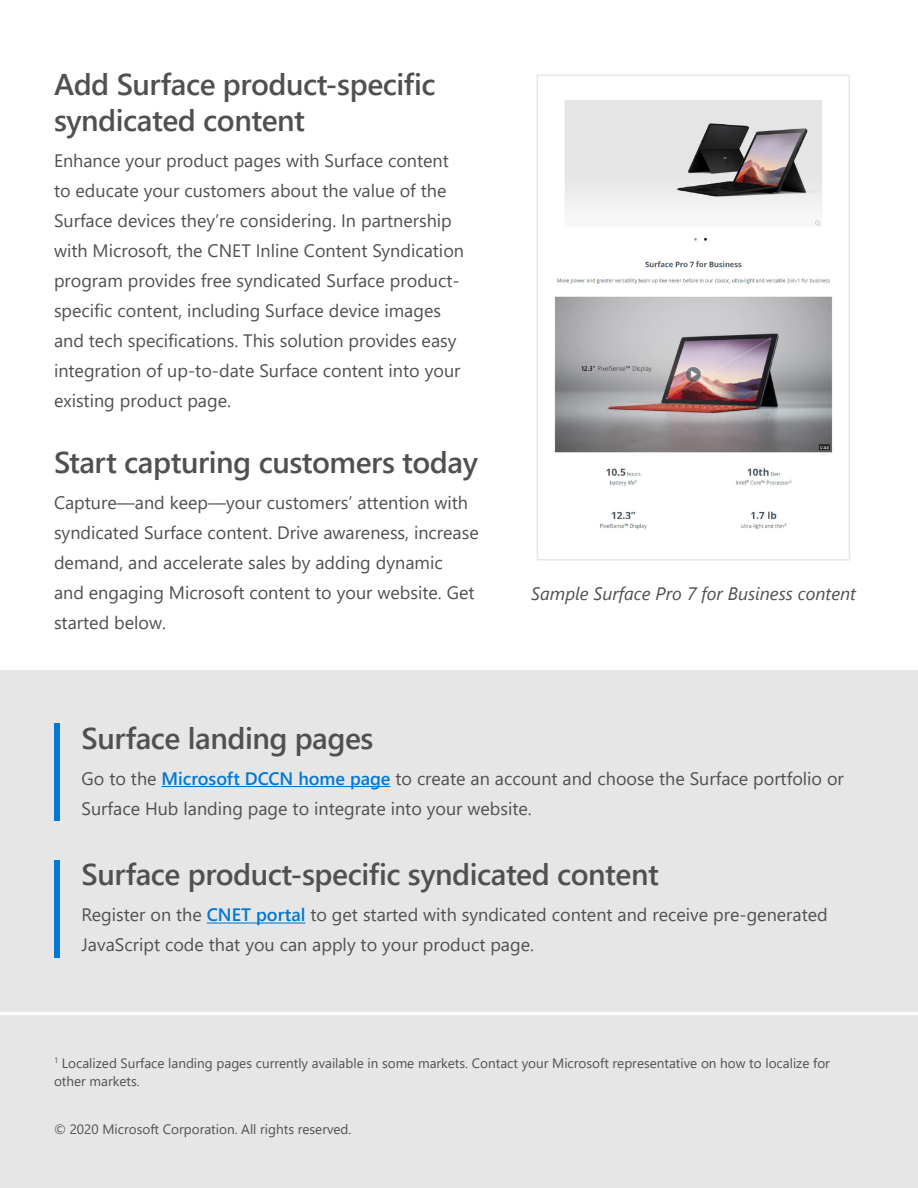
<style>
.page{position:relative;width:918px;height:1188px;background:#fff}
.page>*{position:absolute;margin:0;border:0;box-sizing:border-box;transform-origin:0 0}
.t1{font:600 30px/36px "Segoe UI";letter-spacing:-.015em;color:#505050}
.Body{font:18px/30px "Segoe UI";color:#505050}
.t2{font:italic 18px "Segoe UI";color:#505050}
.Source_stuff{font:13.5px/18px "Segoe UI";color:#505050}
.s1{font-weight:600;color:#0078d4}
</style>
<div class="page">
<div style="left:0;top:1016px;width:918px;height:172px;background:#e6e6e6"></div>
<div style="left:0;top:670px;width:918px;height:342px;background:#e6e6e6"></div>
<div style="left:54px;top:724px;width:6px;height:97px;background:#0078d4"></div>
<hr style="left:162px;top:786px;width:228px;height:1px;background:#0078d4">
<div style="left:54px;top:860px;width:6px;height:98px;background:#0078d4"></div>
<hr style="left:207px;top:923px;width:98px;height:1px;background:#0078d4">
<img style="left:554px;top:101px;width:279px;height:428px">
<div style="left:537px;top:75px;width:313px;height:486px;border:2px solid #e6e6e6"></div>
<h2 class="t1" style="left:54px;top:64px;width:383px">Add Surface product-specific syndicated content</h2>
<p class="Body" style="left:54px;top:144px;width:412px">Enhance your product pages with Surface content to educate your customers about the value of the Surface devices they’re considering. In partnership with Microsoft, the CNET Inline Content Syndication program provides free syndicated Surface product&shy;specific content, including Surface device images and tech specifications. This solution provides easy integration of up-to-date Surface content into your existing product page.</p>
<h2 class="t1" style="left:54px;top:442px;width:426px">Start capturing customers today</h2>
<p class="Body" style="left:54px;top:486px;width:426px">Capture—and keep—your customers’ attention with syndicated Surface content. Drive awareness, increase demand, and accelerate sales by adding dynamic<br>and engaging Microsoft content to your website. Get started below.</p>
<p class="t2" style="left:531px;top:576px;width:326px">Sample Surface Pro 7 for Business content</p>
<h2 class="t1" style="left:82px;top:718px;width:293px">Surface landing pages</h2>
<p class="Body" style="left:82px;top:762px;width:764px">Go to the <span class="s1">Microsoft DCCN home page</span> to create an account and choose the Surface portfolio or<br>Surface Hub landing page to integrate into your website.</p>
<h2 class="t1" style="left:82px;top:854px;width:579px">Surface product-specific syndicated content</h2>
<p class="Body" style="left:82px;top:898px;width:748px">Register on the <span class="s1">CNET portal</span> to get started with syndicated content and receive pre-generated<br>JavaScript code that you can apply to your product page.</p>
<p class="Source_stuff" style="left:54px;top:1053px;width:777px"><sup>1</sup> Localized Surface landing pages currently available in some markets. Contact your Microsoft representative on how to localize for other markets.</p>
<p class="Source_stuff" style="left:54px;top:1119px;width:299px">© 2020 Microsoft Corporation. All rights reserved.</p>
</div>
